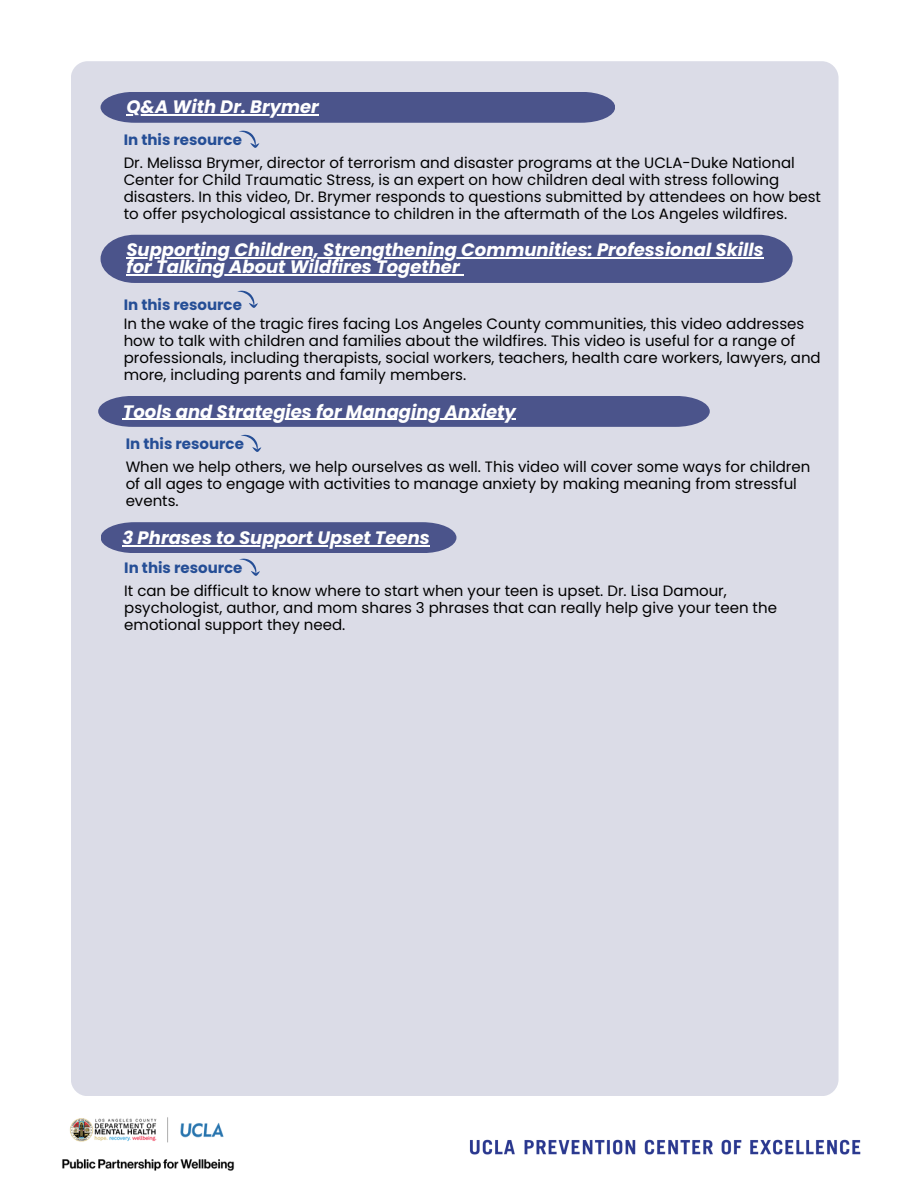
<style>
.page{position:relative;width:918px;height:1188px;background:#fff}
.page>*{position:absolute;margin:0;border:0;box-sizing:border-box;transform-origin:0 0}
.t1{font:italic 700 18px "Poppins";color:#fff}
.t2{font:15px/16.8px "Poppins";color:#000}
.t3{font:700 15px "Poppins";color:#254e96}
</style>
<div class="page">
<div style="left:71px;top:61px;width:768px;height:1035px;background:#dbdce7;border-radius:17px"></div>
<svg style="left:239px;top:559px;width:21px;height:16px"></svg>
<svg style="left:101px;top:522px;width:355px;height:31px;background:#565e92"></svg>
<hr style="left:123px;top:545px;width:307px;height:1px;background:#fff">
<img style="left:62px;top:1117px;width:172px;height:54px">
<img style="left:469px;top:1139px;width:392px;height:16px">
<svg style="left:101px;top:235px;width:692px;height:48px;background:#576093"></svg>
<svg style="left:237px;top:291px;width:21px;height:17px"></svg>
<svg style="left:98px;top:396px;width:612px;height:31px;background:#525b8f"></svg>
<hr style="left:123px;top:419px;width:393px;height:1px;background:#fff">
<svg style="left:241px;top:435px;width:20px;height:17px"></svg>
<svg style="left:101px;top:92px;width:514px;height:31px;background:#525a8f"></svg>
<hr style="left:126px;top:115px;width:193px;height:1px;background:#fff">
<svg style="left:239px;top:131px;width:20px;height:17px"></svg>
<h2 class="t1" style="left:126px;top:95px;width:194px">Q&amp;A With Dr. Brymer</h2>
<p class="t2" style="left:124px;top:155px;width:699px">Dr. Melissa Brymer, director of terrorism and disaster programs at the UCLA-Duke National Center for Child Traumatic Stress, is an expert on how children deal with stress following disasters. In this video, Dr. Brymer responds to questions submitted by attendees on how best to offer psychological assistance to children in the aftermath of the Los Angeles wildfires.</p>
<h1 class="t3" style="left:124px;top:129px;width:120px">In this resource</h1>
<p class="t1" style="left:126px;top:238px;width:639px">Supporting Children, Strengthening Communities: Professional Skills</p>
<h1 class="t1" style="left:126px;top:254px;width:335px">for Talking About Wildfires Together</h1>
<p class="t2" style="left:124px;top:316px;width:699px">In the wake of the tragic fires facing Los Angeles County communities, this video addresses how to talk with children and families about the wildfires. This video is useful for a range of professionals, including therapists, social workers, teachers, health care workers, lawyers, and more, including parents and family members.</p>
<h2 class="t3" style="left:124px;top:294px;width:120px">In this resource</h2>
<p class="t1" style="left:123px;top:399px;width:395px">Tools and Strategies for Managing Anxiety</p>
<h1 class="t2" style="left:126px;top:459px;width:686px">When we help others, we help ourselves as well. This video will cover some ways for children of all ages to engage with activities to manage anxiety by making meaning from stressful events.</h1>
<p class="t3" style="left:126px;top:433px;width:120px">In this resource</p>
<h1 class="t1" style="left:123px;top:525px;width:309px">3 Phrases to Support Upset Teens</h1>
<p class="t2" style="left:124px;top:583px;width:654px">It can be difficult to know where to start when your teen is upset. Dr. Lisa Damour, psychologist, author, and mom shares 3 phrases that can really help give your teen the emotional support they need.</p>
<h2 class="t3" style="left:124px;top:557px;width:120px">In this resource</h2>
</div>
